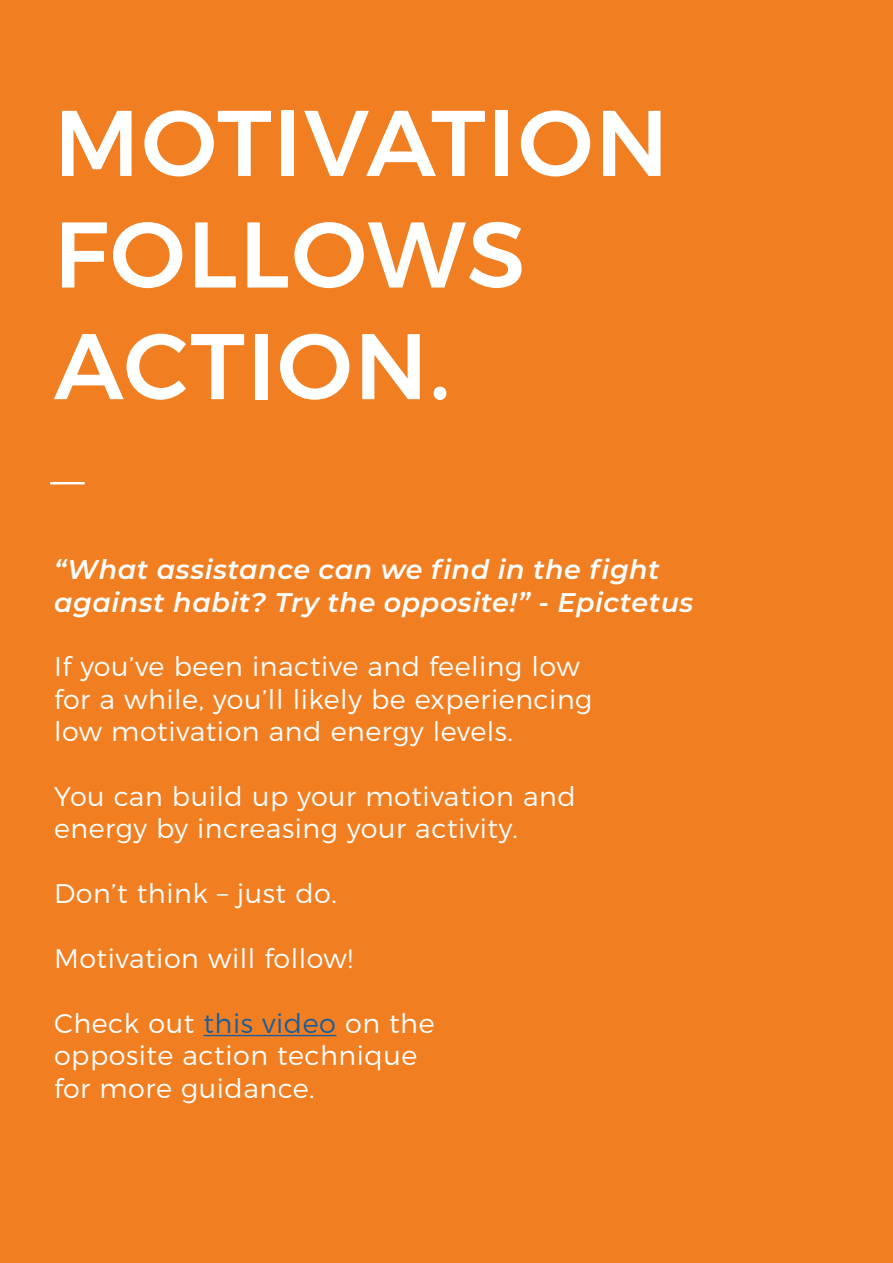
<style>
.page{position:relative;width:893px;height:1263px;background:#f17f22}
.page>*{position:absolute;margin:0;border:0;box-sizing:border-box;transform-origin:0 0}
.t1{font:500 93px "Montserrat";letter-spacing:.02em;color:#fff}
.t2{font:italic 300 69px "Montserrat";color:#fff}
.t3{font:300 27px "Montserrat";letter-spacing:.02em;color:#fff}
.t4{font:italic 600 27px "Montserrat";letter-spacing:.02em;color:#fff}
.s1{color:#175d9e}
</style>
<div class="page">
<hr style="left:204px;top:1035px;width:132px;height:1px;background:#175d9e">
<p class="t1" style="left:54px;top:68px;width:616px">MOTIVATION</p>
<p class="t1" style="left:54px;top:180px;width:473px">FOLLOWS</p>
<p class="t1" style="left:54px;top:291px;width:398px">ACTION.</p>
<p class="t2" style="left:54px;top:411px;width:36px">_</p>
<p class="t4" style="left:54px;top:550px;width:607px">“What assistance can we find in the fight</p>
<p class="t4" style="left:54px;top:583px;width:641px">against habit? Try the opposite!” - Epictetus</p>
<p class="t3" style="left:54px;top:646px;width:527px">If you’ve been inactive and feeling low</p>
<p class="t3" style="left:54px;top:678px;width:540px">for a while, you’ll likely be experiencing</p>
<p class="t3" style="left:54px;top:710px;width:460px">low motivation and energy levels.</p>
<p class="t3" style="left:54px;top:775px;width:523px">You can build up your motivation and</p>
<p class="t3" style="left:54px;top:808px;width:465px">energy by increasing your activity.</p>
<p class="t3" style="left:54px;top:872px;width:284px">Don’t think – just do.</p>
<p class="t3" style="left:54px;top:937px;width:300px">Motivation will follow!</p>
<p class="t3" style="left:54px;top:1002px;width:382px">Check out <span class="s1">this video</span> on the</p>
<p class="t3" style="left:54px;top:1034px;width:365px">opposite action technique</p>
<p class="t3" style="left:54px;top:1067px;width:262px">for more guidance.</p>
</div>
